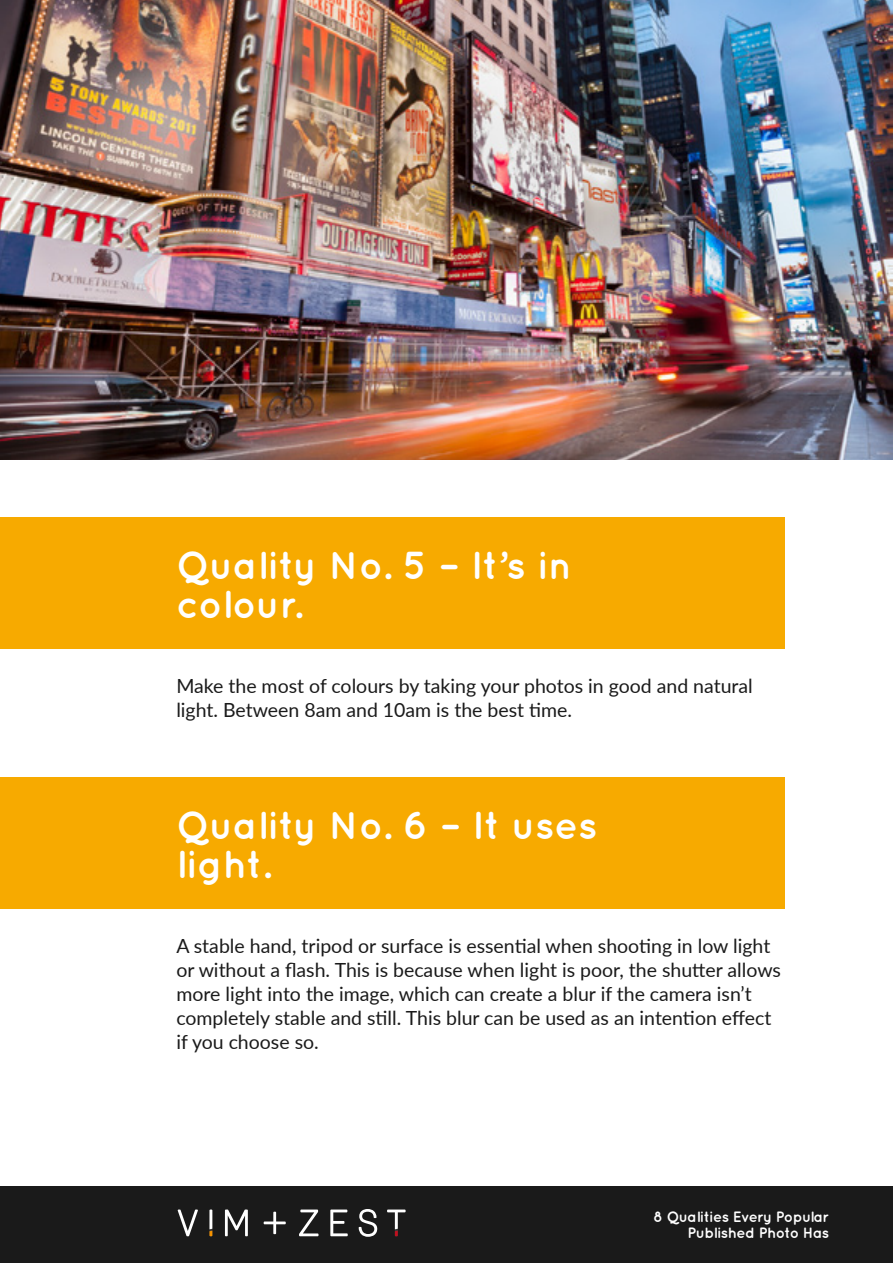
<style>
.page{position:relative;width:893px;height:1263px;background:#fff}
.page>*{position:absolute;margin:0;border:0;box-sizing:border-box;transform-origin:0 0}
.t1{font:700 39px/39px "Quicksand";color:#fff}
.t2{font:19.5px/24px "Lato";color:#1a1a1a}
.t3{font:700 15px/16.5px "Quicksand";letter-spacing:-.03em;color:#fff;text-align:right}
</style>
<div class="page">
<div style="left:0;top:1186px;width:893px;height:77px;background:#1a1a1a"></div>
<svg style="left:178px;top:1209px;width:20px;height:27px"></svg>
<svg style="left:225px;top:1209px;width:23px;height:27px"></svg>
<svg style="left:264px;top:1212px;width:22px;height:22px"></svg>
<svg style="left:299px;top:1209px;width:19px;height:27px"></svg>
<svg style="left:330px;top:1209px;width:18px;height:27px"></svg>
<svg style="left:359px;top:1209px;width:18px;height:28px"></svg>
<svg style="left:209px;top:1209px;width:3px;height:27px"></svg>
<svg style="left:387px;top:1209px;width:19px;height:27px"></svg>
<div style="left:0;top:518px;width:785px;height:131px;background:#f7aa00"></div>
<img style="left:0;top:0;width:892px;height:459px">
<div style="left:0;top:777px;width:785px;height:131px;background:#f7aa00"></div>
<h1 class="t1" style="left:176px;top:544px;width:397px">Quality No. 5 – It’s in colour.</h1>
<p class="t2" style="left:176px;top:673px;width:578px">Make the most of colours by taking your photos in good and natural light. Between 8am and 10am is the best time.</p>
<h1 class="t1" style="left:176px;top:804px;width:423px">Quality No. 6 – It uses light.</h1>
<p class="t2" style="left:176px;top:933px;width:606px">A stable hand, tripod or surface is essential when shooting in low light or without a flash. This is because when light is poor, the shutter allows more light into the image, which can create a blur if the camera isn’t completely stable and still. This blur can be used as an intention effect if you choose so.</p>
<p class="t3" style="left:654px;top:1208px;width:177px">8 Qualities Every Popular<br>Published Photo Has</p>
</div>
